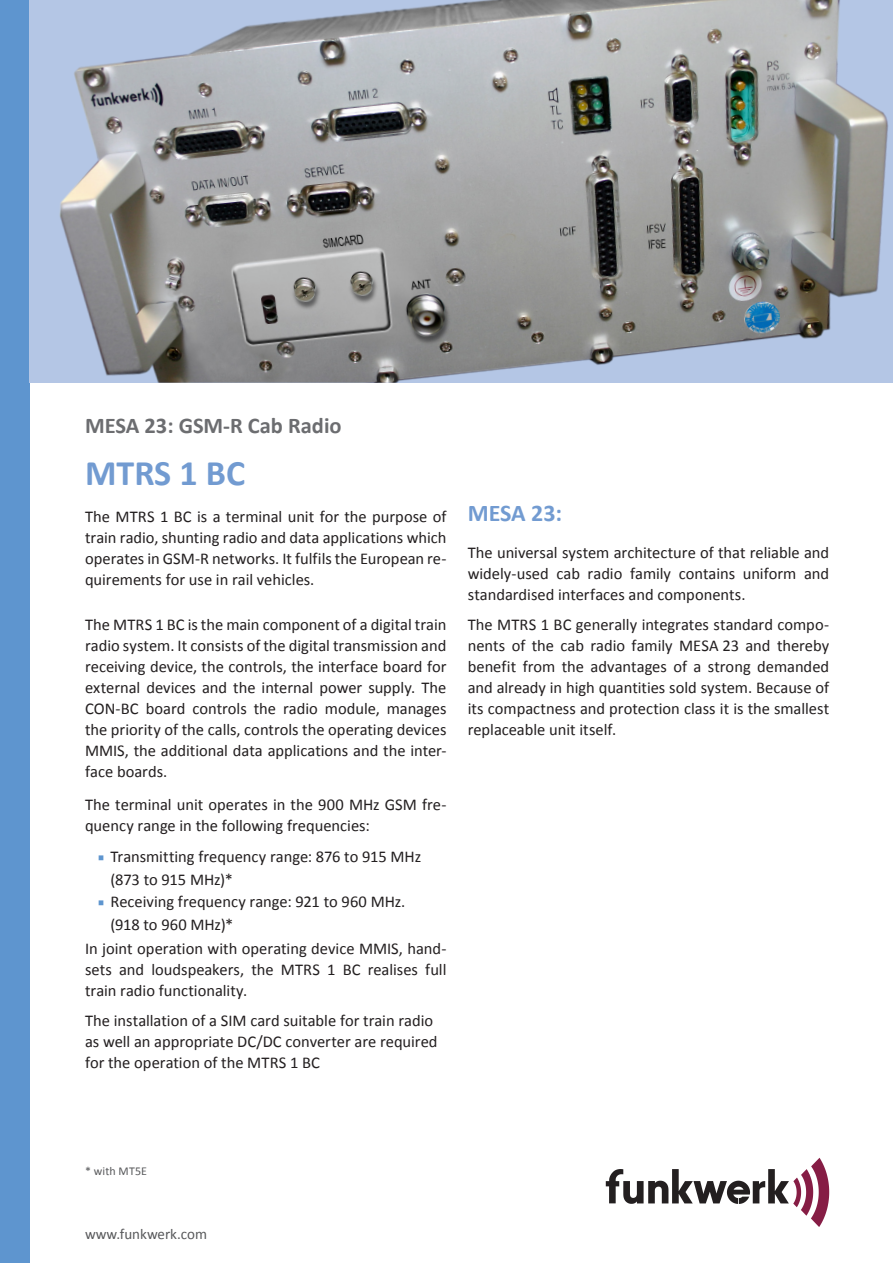
<style>
.page{position:relative;width:893px;height:1263px;background:#fff}
.page>*{position:absolute;margin:0;border:0;box-sizing:border-box;transform-origin:0 0}
.t1{font:700 36px "Calibri";color:#729bd1}
.t2{font:700 24px "Calibri";letter-spacing:-.005em;color:#729bd1}
.t3{font:700 22.5px "Calibri";color:#6c6d70}
.t4{font:16.5px/21px "Calibri";color:#231f20;text-align:justify}
.t5{font:15px "Calibri";color:#57585a}
.t6{font:12px "Calibri";letter-spacing:.015em;color:#57585a}
.s1{font-family:"Minion Pro";font-weight:500;font-stretch:condensed;color:#5e95cf}
</style>
<div class="page">
<div style="left:0;top:0;width:30px;height:1263px;background:#5e95cf"></div>
<svg style="left:606px;top:1158px;width:223px;height:69px"></svg>
<img style="left:30px;top:0;width:863px;height:383px">
<h3 class="t3" style="left:85px;top:411px;width:258px">MESA 23: GSM-R Cab Radio</h3>
<h1 class="t1" style="left:85px;top:450px;width:161px">MTRS 1 BC</h1>
<p class="t4" style="left:85px;top:506px;width:363px">The MTRS 1 BC is a terminal unit for the purpose of train radio, shunting radio and data applications which operates in GSM-R networks. It fulfils the European re&shy;quirements for use in rail vehicles.</p>
<p class="t4" style="left:85px;top:614px;width:363px">The MTRS 1 BC is the main component of a digital train radio system. It consists of the digital transmission and receiving device, the controls, the interface board for external devices and the internal power supply. The CON-BC board controls the radio module, manages the priority of the calls, controls the operating devices MMIS, the additional data applications and the inter&shy;face boards.</p>
<p class="t4" style="left:85px;top:794px;width:363px">The terminal unit operates in the 900 MHz GSM fre&shy;quency range in the following frequencies:</p>
<p class="t4" style="left:111px;top:845px;width:312px;line-height:22.5px;text-indent:-13px"><span class="s1">■</span> Transmitting frequency range: 876 to 915 MHz (873 to 915 MHz)*</p>
<p class="t4" style="left:111px;top:890px;width:296px;line-height:22.5px;text-indent:-13px"><span class="s1">■</span> Receiving frequency range: 921 to 960 MHz. (918 to 960 MHz)*</p>
<p class="t4" style="left:85px;top:938px;width:363px">In joint operation with operating device MMIS, hand&shy;sets and loudspeakers, the MTRS 1 BC realises full train radio functionality.</p>
<p class="t4" style="left:85px;top:1010px;width:354px;text-align:left">The installation of a SIM card suitable for train radio as well an appropriate DC/DC converter are required for the operation of the MTRS 1 BC</p>
<h2 class="t2" style="left:468px;top:498px;width:96px">MESA 23:</h2>
<p class="t4" style="left:468px;top:542px;width:363px">The universal system architecture of that reliable and widely-used cab radio family contains uniform and standardised interfaces and components.</p>
<p class="t4" style="left:468px;top:614px;width:363px">The MTRS 1 BC generally integrates standard compo&shy;nents of the cab radio family MESA 23 and thereby benefit from the advantages of a strong demanded and already in high quantities sold system. Because of its compactness and protection class it is the smallest replaceable unit itself.</p>
<p class="t6" style="left:85px;top:1164px;width:63px">* with MT5E</p>
<p class="t5" style="left:85px;top:1224px;width:123px">www.funkwerk.com</p>
</div>
